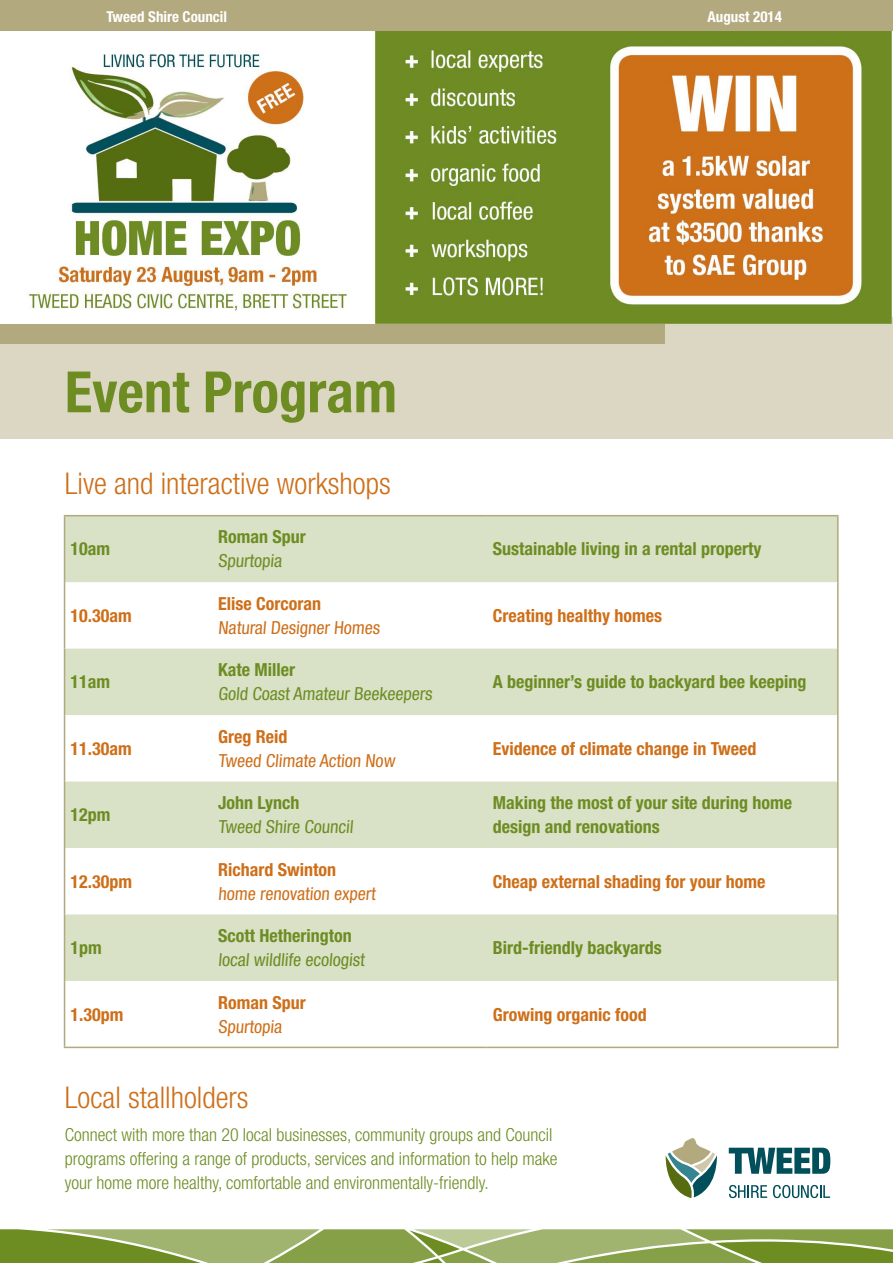
<style>
.page{position:relative;width:893px;height:1263px;background:#fff}
.page>*{position:absolute;margin:0;border:0;box-sizing:border-box;transform-origin:0 0}
.t1{font:700 condensed 57px "Helvetica Neue LT Std";color:#6d8d23}
.t2{font:300 condensed 30px "Helvetica Neue LT Std";color:#ce6f19}
.t3{font:700 condensed 18px/24px "Helvetica Neue LT Std";color:#6d8d23}
.t4{font:300 condensed 18px/24px "Helvetica Neue LT Std";color:#6d8d23}
.t5{font:700 condensed 18px "Helvetica Neue LT Std";color:#ce6f19}
.t6{font:condensed 18px "Helvetica Neue LT Std";color:#6d8d23}
.t7{font:condensed 18px "Helvetica Neue LT Std";color:#ce6f19}
.t8{font:700 condensed 15px "Helvetica Neue LT Std";color:#fff}
</style>
<div class="page">
<div style="left:0;top:0;width:893px;height:30px;background:#b3a97e"></div>
<svg style="left:666px;top:1138px;width:51px;height:60px"></svg>
<svg style="left:729px;top:1148px;width:101px;height:26px"></svg>
<svg style="left:729px;top:1185px;width:38px;height:13px"></svg>
<svg style="left:773px;top:1185px;width:57px;height:13px"></svg>
<svg style="left:0;top:1229px;width:893px;height:34px;background:#93aa5c"></svg>
<div style="left:0;top:318px;width:893px;height:121px;background:#dcd7c3"></div>
<div style="left:0;top:322px;width:665px;height:22px;background:#b3a97e"></div>
<img style="left:0;top:31px;width:891px;height:292px">
<svg style="left:65px;top:516px;width:772px;height:465px;fill:#d9e1c6"></svg>
<hr style="left:64px;top:515px;width:93px;height:1px;background:#b3a97e">
<hr style="left:64px;top:516px;width:1px;height:66px;background:#b3a97e">
<hr style="left:157px;top:515px;width:55px;height:1px;background:#b3a97e">
<hr style="left:212px;top:515px;width:275px;height:1px;background:#b3a97e">
<hr style="left:487px;top:515px;width:352px;height:1px;background:#b3a97e">
<hr style="left:837px;top:516px;width:2px;height:66px;background:#b3a97e">
<hr style="left:64px;top:582px;width:1px;height:67px;background:#b3a97e">
<hr style="left:837px;top:582px;width:2px;height:67px;background:#b3a97e">
<hr style="left:64px;top:649px;width:1px;height:66px;background:#b3a97e">
<hr style="left:837px;top:649px;width:2px;height:66px;background:#b3a97e">
<hr style="left:64px;top:715px;width:1px;height:66px;background:#b3a97e">
<hr style="left:837px;top:715px;width:2px;height:66px;background:#b3a97e">
<hr style="left:64px;top:781px;width:1px;height:67px;background:#b3a97e">
<hr style="left:837px;top:781px;width:2px;height:67px;background:#b3a97e">
<hr style="left:64px;top:848px;width:1px;height:66px;background:#b3a97e">
<hr style="left:837px;top:848px;width:2px;height:66px;background:#b3a97e">
<hr style="left:64px;top:914px;width:1px;height:67px;background:#b3a97e">
<hr style="left:837px;top:914px;width:2px;height:67px;background:#b3a97e">
<hr style="left:64px;top:981px;width:1px;height:66px;background:#b3a97e">
<hr style="left:837px;top:981px;width:2px;height:66px;background:#b3a97e">
<hr style="left:64px;top:1047px;width:93px;height:1px;background:#b3a97e">
<hr style="left:157px;top:1047px;width:55px;height:1px;background:#b3a97e">
<hr style="left:212px;top:1047px;width:275px;height:1px;background:#b3a97e">
<hr style="left:487px;top:1047px;width:352px;height:1px;background:#b3a97e">
<p class="t8" style="left:107px;top:8px;width:122px">Tweed Shire Council</p>
<p class="t8" style="left:708px;top:8px;width:76px">August 2014</p>
<h1 class="t1" style="left:65px;top:357px;width:334px">Event Program</h1>
<h2 class="t2" style="left:65px;top:467px;width:327px">Live and interactive workshops</h2>
<p class="t3" style="left:71px;top:537px;width:41px">10am</p>
<p class="t5" style="left:71px;top:604px;width:63px">10.30am</p>
<p class="t3" style="left:71px;top:670px;width:41px">11am</p>
<p class="t5" style="left:71px;top:737px;width:63px">11.30am</p>
<p class="t3" style="left:71px;top:802px;width:41px">12pm</p>
<p class="t5" style="left:71px;top:870px;width:63px">12.30pm</p>
<p class="t3" style="left:71px;top:935px;width:33px">1pm</p>
<p class="t5" style="left:71px;top:1003px;width:54px">1.30pm</p>
<p class="t3" style="left:218px;top:525px;width:89px">Roman Spur</p>
<p class="t6" style="left:218px;top:550px;width:67px">Spurtopia</p>
<p class="t5" style="left:218px;top:592px;width:104px">Elise Corcoran</p>
<p class="t7" style="left:218px;top:617px;width:165px">Natural Designer Homes</p>
<p class="t3" style="left:218px;top:658px;width:78px">Kate Miller</p>
<p class="t6" style="left:218px;top:683px;width:217px">Gold Coast Amateur Beekeepers</p>
<p class="t5" style="left:218px;top:725px;width:71px">Greg Reid</p>
<p class="t7" style="left:218px;top:750px;width:180px">Tweed Climate Action Now</p>
<p class="t3" style="left:218px;top:790px;width:83px">John Lynch</p>
<p class="t6" style="left:218px;top:816px;width:138px">Tweed Shire Council</p>
<p class="t5" style="left:218px;top:858px;width:119px">Richard Swinton</p>
<p class="t7" style="left:218px;top:883px;width:161px">home renovation expert</p>
<p class="t3" style="left:218px;top:923px;width:135px">Scott Hetherington</p>
<p class="t6" style="left:218px;top:949px;width:150px">local wildlife ecologist</p>
<p class="t5" style="left:218px;top:991px;width:89px">Roman Spur</p>
<p class="t7" style="left:218px;top:1016px;width:67px">Spurtopia</p>
<h2 class="t2" style="left:65px;top:1080px;width:185px">Local stallholders</h2>
<p class="t3" style="left:493px;top:537px;width:270px">Sustainable living in a rental property</p>
<p class="t5" style="left:493px;top:604px;width:171px">Creating healthy homes</p>
<p class="t3" style="left:493px;top:670px;width:315px">A beginner’s guide to backyard bee keeping</p>
<p class="t5" style="left:493px;top:737px;width:265px">Evidence of climate change in Tweed</p>
<p class="t3" style="left:493px;top:790px;width:301px">Making the most of your site during home design and renovations</p>
<p class="t5" style="left:493px;top:870px;width:274px">Cheap external shading for your home</p>
<p class="t3" style="left:493px;top:935px;width:170px">Bird-friendly backyards</p>
<p class="t5" style="left:493px;top:1003px;width:155px">Growing organic food</p>
<p class="t4" style="left:65px;top:1122px;width:494px">Connect with more than 20 local businesses, community groups and Council programs offering a range of products, services and information to help make your home more healthy, comfortable and environmentally-friendly.</p>
</div>
